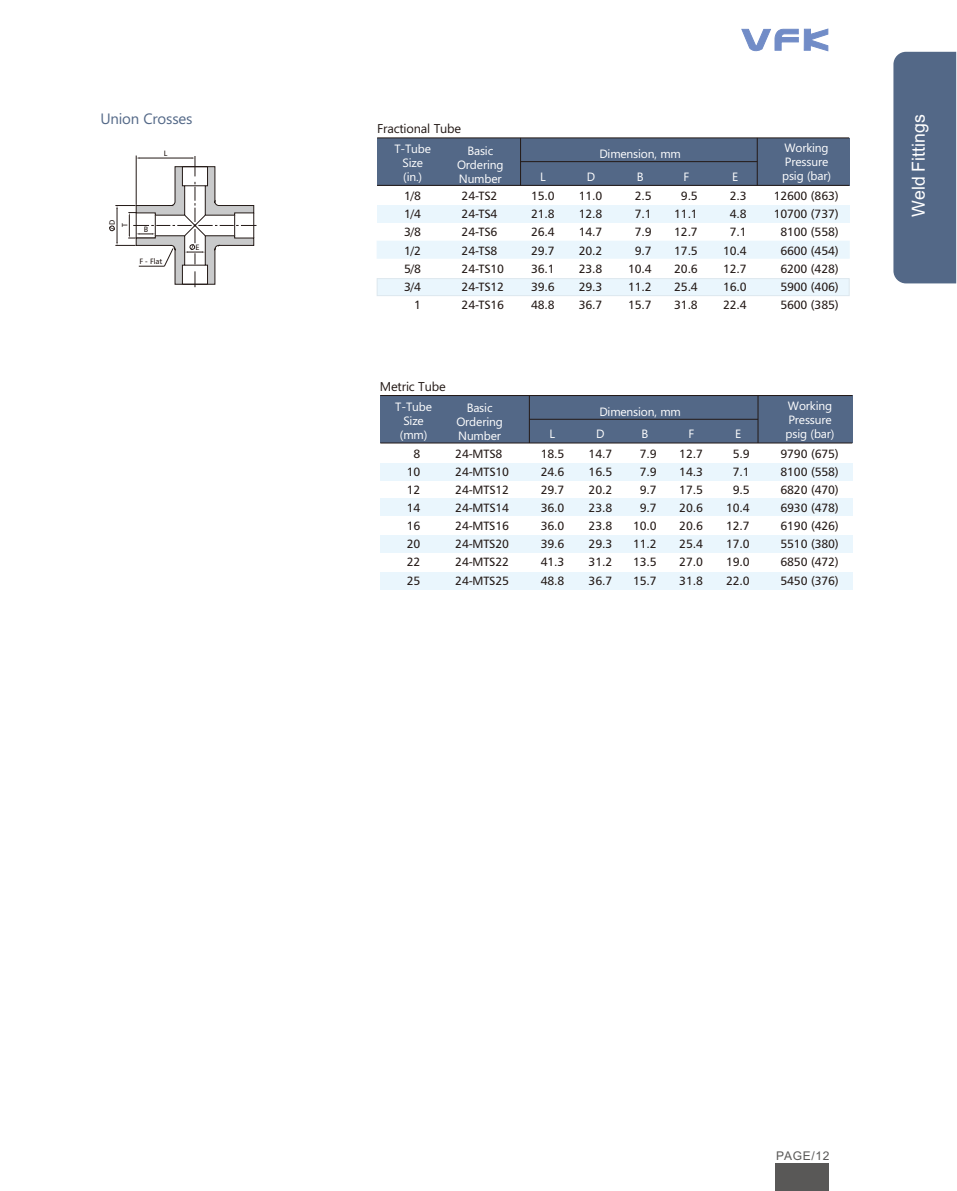
<style>
.page{position:relative;width:957px;height:1191px;background:#fff}
.page>*{position:absolute;margin:0;border:0;box-sizing:border-box;transform-origin:0 0}
.t1{font:18px "Arial";color:#fff}
.t2{font:15px "Ebrima";letter-spacing:-.015em;color:#536887}
.t3{font:12.75px "Ebrima";letter-spacing:-.015em;color:#231916}
.t4{font:12px/18.1px "Humanist 777 BT Roman B";letter-spacing:-.015em;color:#231916;text-align:center}
.t5{font:12px/14px "Ebrima";letter-spacing:-.015em;color:#fff;text-align:center}
.t6{font:12px "Arial";letter-spacing:.055em;color:#595857}
.t7{font:7.8px "Humanist 777 BT Roman B";color:#231916}
</style>
<div class="page">
<svg style="left:377px;top:278px;width:472px;height:18px;background:#e8f4fb"></svg>
<div style="left:377px;top:241px;width:472px;height:17px;background:#eaf6fd"></div>
<div style="left:377px;top:138px;width:472px;height:47px;background:#536887"></div>
<div style="left:377px;top:206px;width:472px;height:17px;background:#eaf6fd"></div>
<hr style="left:377px;top:185px;width:472px;height:1px;background:#231916">
<div style="left:380px;top:572px;width:472px;height:17px;background:#eaf6fd"></div>
<div style="left:380px;top:535px;width:472px;height:17px;background:#eaf6fd"></div>
<div style="left:380px;top:499px;width:472px;height:17px;background:#eaf6fd"></div>
<div style="left:380px;top:395px;width:472px;height:48px;background:#536887"></div>
<div style="left:380px;top:463px;width:472px;height:17px;background:#eaf6fd"></div>
<hr style="left:380px;top:443px;width:472px;height:1px;background:#231916">
<hr style="left:136px;top:155px;width:1px;height:50px;background:#231916">
<svg style="left:109px;top:156px;width:147px;height:131px"></svg>
<hr style="left:520px;top:138px;width:1px;height:47px;background:#231916">
<hr style="left:757px;top:138px;width:1px;height:47px;background:#231916">
<hr style="left:520px;top:161px;width:237px;height:1px;background:#231916">
<hr style="left:529px;top:395px;width:1px;height:48px;background:#231916">
<hr style="left:757px;top:395px;width:1px;height:48px;background:#231916">
<hr style="left:529px;top:419px;width:229px;height:1px;background:#231916">
<hr style="left:377px;top:138px;width:472px;height:1px;background:#231916">
<hr style="left:380px;top:395px;width:472px;height:1px;background:#231916">
<div style="left:893px;top:52px;width:63px;height:231px;background:#536887"></div>
<svg style="left:741px;top:28px;width:87px;height:24px"></svg>
<div style="left:775px;top:1163px;width:53px;height:28px;background:#595857"></div>
<p class="t2" style="left:100px;top:113px;width:93px">Union Crosses</p>
<p class="t7" style="left:164px;top:150px;width:5px">L</p>
<p class="t7" style="left:109px;top:225px;width:7px;rotate:-90deg">D</p>
<p class="t7" style="left:121px;top:227px;width:5px;rotate:-90deg">T</p>
<p class="t7" style="left:144px;top:226px;width:6px">B</p>
<p class="t7" style="left:139px;top:258px;width:24px">F - Flat</p>
<p class="t7" style="left:195px;top:244px;width:6px">E</p>
<p class="t3" style="left:377px;top:123px;width:86px">Fractional Tube</p>
<p class="t5" style="left:394px;top:143px;width:38px">T-Tube<br>Size (in.)</p>
<p class="t5" style="left:457px;top:145px;width:48px">Basic<br>Ordering<br>Number</p>
<p class="t5" style="left:599px;top:148px;width:83px">Dimension, mm</p>
<p class="t5" style="left:540px;top:170px;width:7px">L</p>
<p class="t5" style="left:586px;top:170px;width:10px">D</p>
<p class="t5" style="left:636px;top:170px;width:8px">B</p>
<p class="t5" style="left:732px;top:170px;width:8px">E</p>
<p class="t5" style="left:683px;top:170px;width:7px">F</p>
<p class="t5" style="left:782px;top:142px;width:50px;text-align:left">Working<br>Pressure psig (bar)</p>
<p class="t4" style="left:531px;top:188px;width:25px;text-align:justify">15.0<br>21.8<br>26.4<br>29.7<br>36.1<br>39.6<br>48.8</p>
<p class="t4" style="left:628px;top:188px;width:25px">2.5<br>7.1<br>7.9<br>9.7<br>10.4<br>11.2<br>15.7</p>
<p class="t4" style="left:773px;top:188px;width:66px">12600 (863)<br>10700 (737)<br>8100 (558)<br>6600 (454)<br>6200 (428)<br>5900 (406)<br>5600 (385)</p>
<p class="t4" style="left:674px;top:188px;width:25px">9.5<br>11.1<br>12.7<br>17.5<br>20.6<br>25.4<br>31.8</p>
<p class="t4" style="left:404px;top:188px;width:18px;text-align:right">1/8<br>1/4<br>3/8<br>1/2<br>5/8<br>3/4<br>1</p>
<p class="t4" style="left:723px;top:188px;width:25px">2.3<br>4.8<br>7.1<br>10.4<br>12.7<br>16.0<br>22.4</p>
<p class="t4" style="left:579px;top:188px;width:25px;text-align:justify">11.0<br>12.8<br>14.7<br>20.2<br>23.8<br>29.3<br>36.7</p>
<p class="t4" style="left:461px;top:188px;width:44px;text-align:left">24-TS2<br>24-TS4<br>24-TS6<br>24-TS8<br>24-TS10<br>24-TS12<br>24-TS16</p>
<p class="t3" style="left:380px;top:382px;width:68px">Metric Tube</p>
<p class="t5" style="left:395px;top:401px;width:38px">T-Tube<br>Size (mm)</p>
<p class="t5" style="left:456px;top:402px;width:48px">Basic<br>Ordering<br>Number</p>
<p class="t5" style="left:599px;top:405px;width:83px">Dimension, mm</p>
<p class="t5" style="left:549px;top:428px;width:7px">L</p>
<p class="t5" style="left:596px;top:428px;width:10px">D</p>
<p class="t5" style="left:641px;top:428px;width:8px">B</p>
<p class="t5" style="left:735px;top:428px;width:8px">E</p>
<p class="t5" style="left:688px;top:428px;width:7px">F</p>
<p class="t5" style="left:785px;top:400px;width:50px;text-align:left">Working<br>Pressure psig (bar)</p>
<p class="t4" style="left:455px;top:446px;width:55px;text-align:left">24-MTS8<br>24-MTS10<br>24-MTS12<br>24-MTS14<br>24-MTS16<br>24-MTS20<br>24-MTS22<br>24-MTS25</p>
<p class="t4" style="left:541px;top:446px;width:25px;text-align:justify">18.5<br>24.6<br>29.7<br>36.0<br>36.0<br>39.6<br>41.3<br>48.8</p>
<p class="t4" style="left:780px;top:446px;width:60px;text-align:justify">9790 (675)<br>8100 (558)<br>6820 (470)<br>6930 (478)<br>6190 (426)<br>5510 (380)<br>6850 (472)<br>5450 (376)</p>
<p class="t4" style="left:633px;top:446px;width:25px">7.9<br>7.9<br>9.7<br>9.7<br>10.0<br>11.2<br>13.5<br>15.7</p>
<p class="t4" style="left:407px;top:446px;width:15px">8<br>10<br>12<br>14<br>16<br>20<br>22<br>25</p>
<p class="t4" style="left:726px;top:446px;width:25px">5.9<br>7.1<br>9.5<br>10.4<br>12.7<br>17.0<br>19.0<br>22.0</p>
<p class="t4" style="left:679px;top:446px;width:25px;text-align:justify">12.7<br>14.3<br>17.5<br>20.6<br>20.6<br>25.4<br>27.0<br>31.8</p>
<p class="t4" style="left:588px;top:446px;width:25px;text-align:justify">14.7<br>16.5<br>20.2<br>23.8<br>23.8<br>29.3<br>31.2<br>36.7</p>
<h1 class="t1" style="left:912px;top:216px;width:104px;rotate:-90deg">Weld Fittings</h1>
<p class="t6" style="left:776px;top:1151px;width:55px">PAGE/12</p>
</div>
